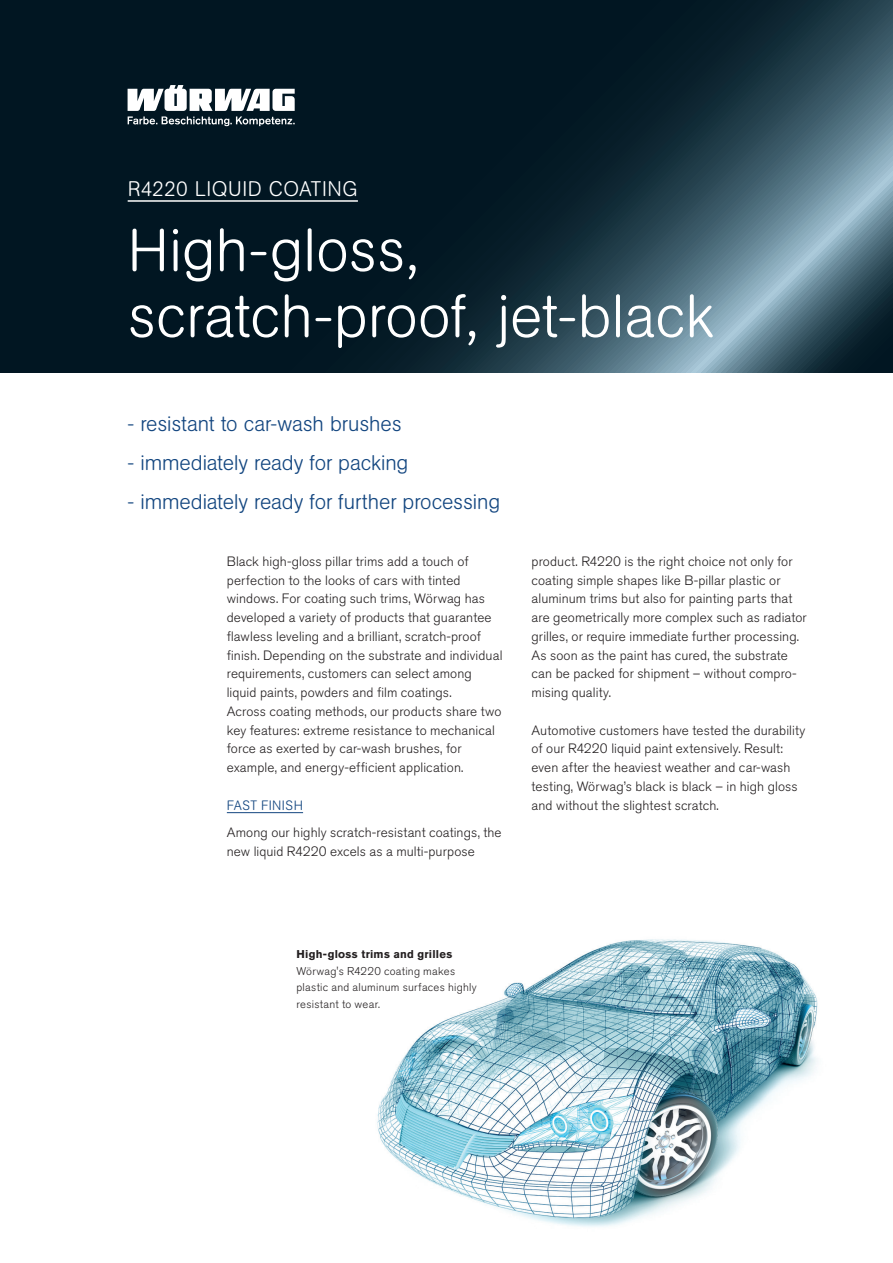
<style>
.page{position:relative;width:893px;height:1263px;background:#fff}
.page>*{position:absolute;margin:0;border:0;box-sizing:border-box;transform-origin:0 0}
.t1{font:300 60px/66px "AG Book Rounded Pro";color:#fff}
.t2{font:300 21px "AG Book Rounded Pro";letter-spacing:-.005em;color:#134680}
.t3{font:300 21px "AG Book Rounded Pro";letter-spacing:.02em;color:#fff}
.t4{font:300 13.5px/18.8px "Akzidenz Grotesk Pro";letter-spacing:.01em;color:#231f20}
.t5{font:300 13.5px "AG Book Rounded Pro";letter-spacing:.02em;color:#134680}
.t6{font:300 11.25px/16.5px "Akzidenz Grotesk Pro";letter-spacing:.025em;color:#231f20}
.t7{font:700 11.25px "Akzidenz Grotesk Pro";letter-spacing:.025em;color:#231f20}
</style>
<div class="page">
<img style="left:377px;top:939px;width:441px;height:288px">
<svg style="left:0;top:0;width:893px;height:372px;background:#162e3a"></svg>
<hr style="left:227px;top:812px;width:76px;height:1px;background:#134680">
<hr style="left:128px;top:200px;width:230px;height:2px;background:#fff">
<svg style="left:128px;top:85px;width:167px;height:41px"></svg>
<h2 class="t3" style="left:128px;top:175px;width:232px">r4220 liquid coating</h2>
<h1 class="t1" style="left:128px;top:216px;width:588px">H igh-gloss, scratch-proof, jet-black</h1>
<h2 class="t2" style="left:128px;top:410px;width:276px">- resistant to car-wash brushes</h2>
<h2 class="t2" style="left:128px;top:449px;width:282px">- immediately ready for packing</h2>
<h2 class="t2" style="left:128px;top:488px;width:374px">- immediately ready for further processing</h2>
<p class="t4" style="left:227px;top:552px;width:277px">Black high-gloss pillar trims add a touch of perfection to the looks of cars with tinted windows. For coating such trims, Wörwag has developed a variety of products that guarantee flawless leveling and a brilliant, scratch-proof finish. Depending on the substrate and individual requirements, customers can select among liquid paints, powders and film coatings.<br>Across coating methods, our products share two key features: extreme resistance to mechanical force as exerted by car-wash brushes, for example, and energy-efficient application.</p>
<p class="t5" style="left:227px;top:796px;width:78px">Fast finish</p>
<p class="t4" style="left:227px;top:823px;width:276px">Among our highly scratch-resistant coatings, the new liquid R4220 excels as a multi-purpose</p>
<p class="t4" style="left:531px;top:552px;width:277px">product. R4220 is the right choice not only for coating simple shapes like B-pillar plastic or aluminum trims but also for painting parts that are geometrically more complex such as radiator grilles, or require immediate further processing.<br>As soon as the paint has cured, the substrate can be packed for shipment – without compro&shy;mising quality.</p>
<p class="t4" style="left:531px;top:720px;width:275px">Automotive customers have tested the durability of our R4220 liquid paint extensively. Result: even after the heaviest weather and car-wash testing, Wörwag’s black is black – in high gloss and without the slightest scratch.</p>
<p class="t7" style="left:296px;top:947px;width:157px">High-gloss trims and grilles</p>
<p class="t6" style="left:296px;top:963px;width:182px">Wörwag's R4220 coating makes plastic and aluminum surfaces highly resistant to wear.</p>
</div>
